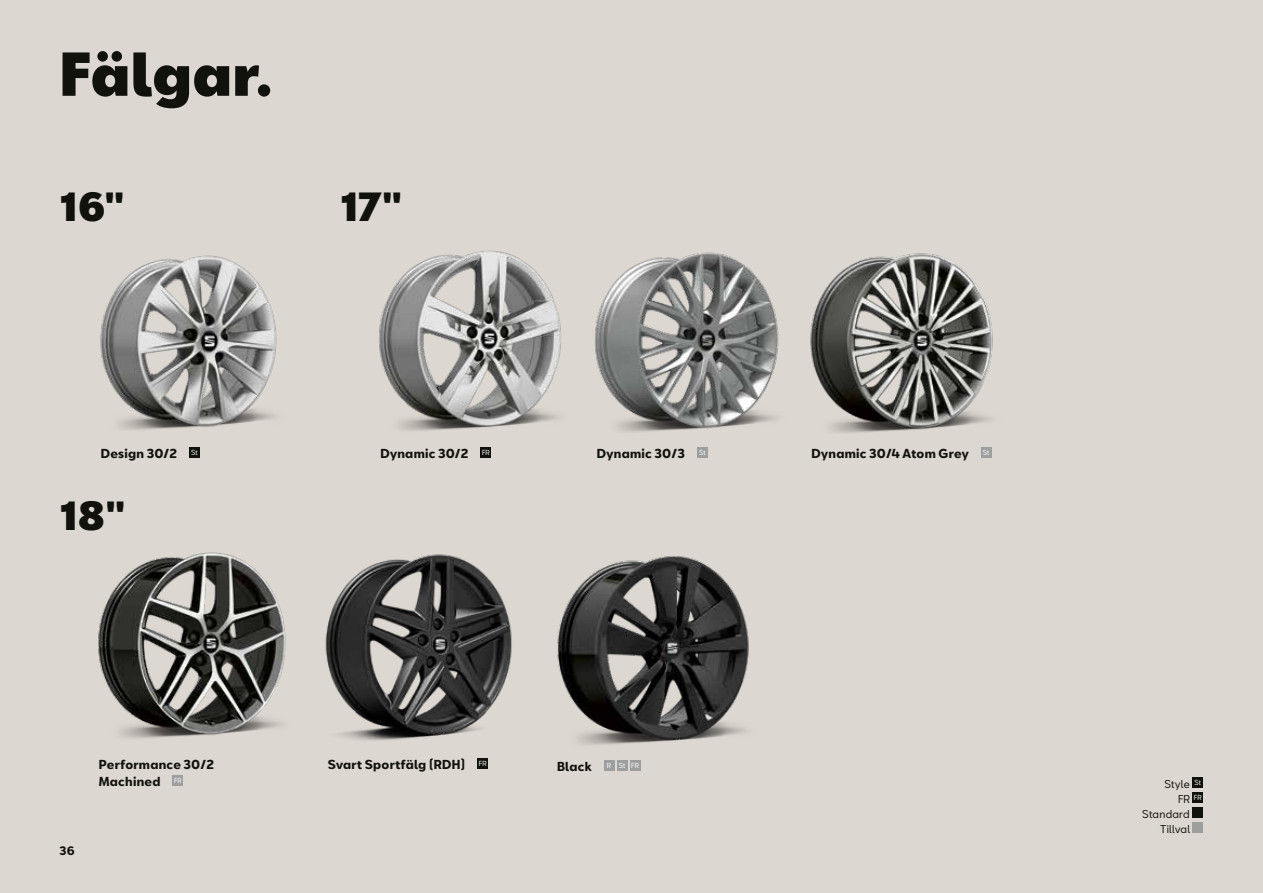
<style>
.page{position:relative;width:1263px;height:893px;background:#dcd7d0}
.page>*{position:absolute;margin:0;border:0;box-sizing:border-box;transform-origin:0 0}
.t1{font:900 57px "SEATBCN";letter-spacing:.005em;color:#12120d}
.t2{font:900 37.5px "SEATBCN";color:#12120d}
.t3{font:700 12px/17.2px "SEATBCN";letter-spacing:.025em;color:#12120d}
.t4{font:700 11.25px "SEATBCN";color:#12120d}
.t5{font:10.5px "SEATBCN";letter-spacing:.02em;color:#12120d}
.t6{font:6.75px "SEATBCN";color:#fff}
</style>
<div class="page">
<img style="left:558px;top:556px;width:191px;height:189px">
<div style="left:604px;top:760px;width:10px;height:11px;background:#9d9e9e"></div>
<div style="left:617px;top:760px;width:10px;height:11px;background:#9d9e9e"></div>
<div style="left:630px;top:760px;width:10px;height:11px;background:#9d9e9e"></div>
<img style="left:594px;top:252px;width:185px;height:196px">
<img style="left:810px;top:253px;width:183px;height:201px">
<img style="left:100px;top:255px;width:177px;height:193px">
<img style="left:379px;top:250px;width:182px;height:201px">
<img style="left:98px;top:552px;width:188px;height:186px">
<div style="left:981px;top:448px;width:10px;height:10px;background:#9d9e9e"></div>
<div style="left:189px;top:448px;width:11px;height:10px;background:#12120d"></div>
<div style="left:481px;top:448px;width:10px;height:10px;background:#12120d"></div>
<div style="left:173px;top:775px;width:10px;height:11px;background:#9d9e9e"></div>
<div style="left:697px;top:448px;width:11px;height:10px;background:#9d9e9e"></div>
<div style="left:1192px;top:777px;width:11px;height:11px;background:#12120d"></div>
<div style="left:1192px;top:792px;width:11px;height:11px;background:#12120d"></div>
<div style="left:1192px;top:807px;width:11px;height:11px;background:#12120d"></div>
<div style="left:1192px;top:822px;width:11px;height:11px;background:#9d9e9e"></div>
<img style="left:325px;top:554px;width:233px;height:215px">
<h1 class="t1" style="left:60px;top:43px;width:215px">Fälgar.</h1>
<h2 class="t2" style="left:60px;top:186px;width:67px">16"</h2>
<h2 class="t2" style="left:340px;top:186px;width:64px">17"</h2>
<p class="t3" style="left:101px;top:445px;width:98px">Design 30/2 <sup>St</sup></p>
<p class="t3" style="left:811px;top:445px;width:179px">Dynamic 30/4 Atom Grey <sup>St</sup></p>
<p class="t3" style="left:380px;top:445px;width:111px">Dynamic 30/2 <sup>FR</sup></p>
<p class="t3" style="left:597px;top:445px;width:110px">Dynamic 30/3 <sup>St</sup></p>
<h2 class="t2" style="left:60px;top:496px;width:68px">18"</h2>
<p class="t4" style="left:60px;top:845px;width:17px">36</p>
<p class="t3" style="left:99px;top:756px;width:117px">Performance 30/2<br>Machined <sup>FR</sup></p>
<p class="t3" style="left:328px;top:756px;width:160px">Svart Sportfälg (RDH) <sup>FR</sup></p>
<p class="t3" style="left:557px;top:758px;width:36px">Black</p>
<p class="t6" style="left:607px;top:760px;width:34px">R St FR</p>
<p class="t5" style="left:1164px;top:774px;width:38px">Style <sup>St</sup></p>
<p class="t5" style="left:1178px;top:789px;width:25px">FR <sup>FR</sup></p>
<p class="t5" style="left:1142px;top:804px;width:49px">Standard</p>
<p class="t5" style="left:1160px;top:819px;width:31px">Tillval</p>
</div>
